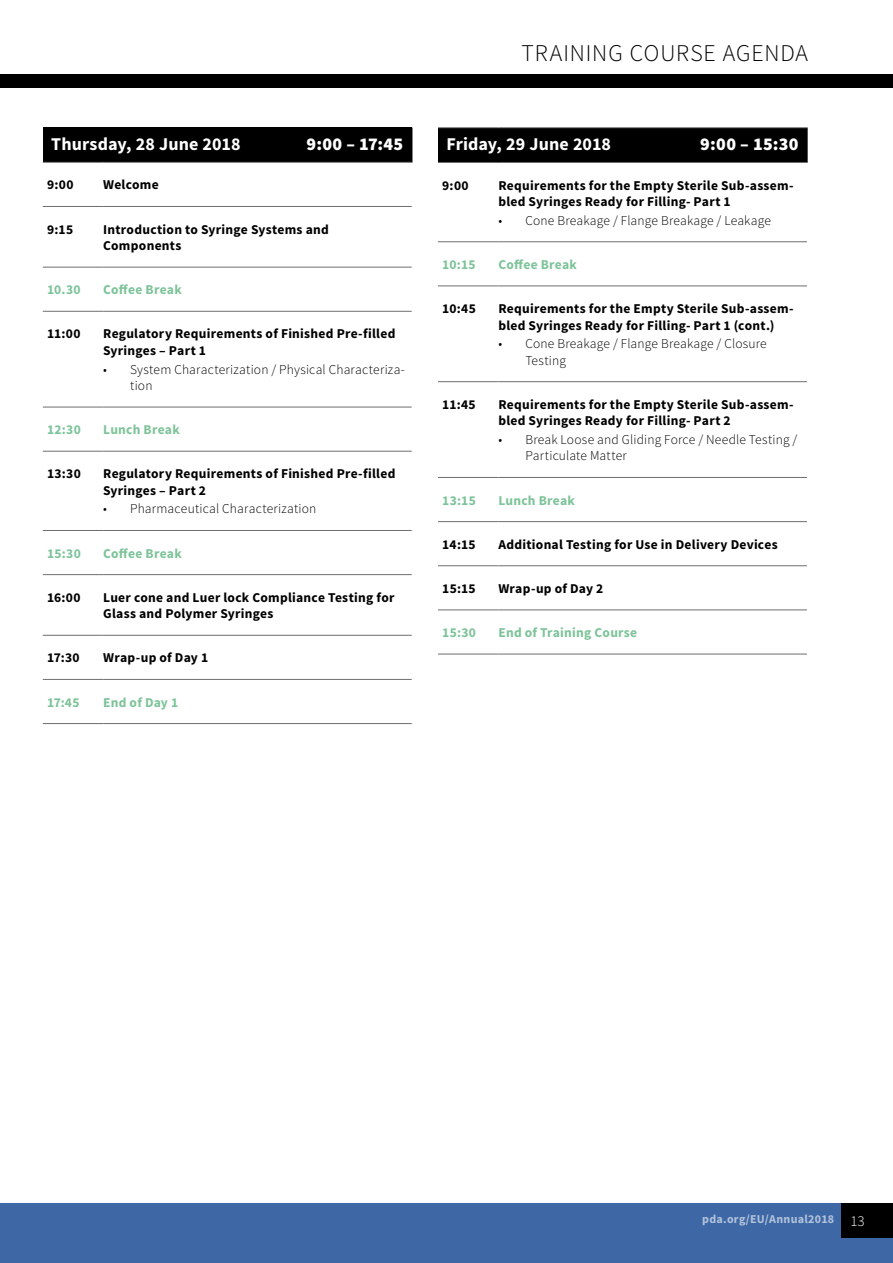
<style>
.page{position:relative;width:893px;height:1263px;background:#fff}
.page>*{position:absolute;margin:0;border:0;box-sizing:border-box;transform-origin:0 0}
.t1{font:300 24px "Source Sans Pro";letter-spacing:.035em;color:#000}
.t2{font:700 18px "Source Sans Pro";letter-spacing:.01em;color:#fff}
.t3{font:900 18px "Source Sans Pro";letter-spacing:.015em;color:#fff}
.t4{font:700 13.5px/16.5px "Source Sans Pro";letter-spacing:.02em;color:#000}
.t5{font:300 13.5px/16.5px "Source Sans Pro";letter-spacing:.015em;color:#000}
.t6{font:700 13.5px "Source Sans Pro";letter-spacing:.02em;color:#7dc399}
.t7{font:700 12px "Source Sans Pro";letter-spacing:.025em;color:#fff}
.s1{font-weight:300;font-size:15px}
</style>
<div class="page">
<div style="left:0;top:1203px;width:893px;height:60px;background:#3d67a5"></div>
<div style="left:842px;top:1203px;width:51px;height:34px;background:#000"></div>
<div style="left:0;top:74px;width:893px;height:14px;background:#000"></div>
<div style="left:43px;top:128px;width:369px;height:34px;background:#000"></div>
<hr style="left:43px;top:267px;width:60px;height:1px;background:#6e6e6e">
<hr style="left:103px;top:267px;width:309px;height:1px;background:#6e6e6e">
<hr style="left:43px;top:311px;width:60px;height:1px;background:#6e6e6e">
<hr style="left:103px;top:311px;width:309px;height:1px;background:#6e6e6e">
<hr style="left:43px;top:407px;width:60px;height:1px;background:#6e6e6e">
<hr style="left:103px;top:407px;width:309px;height:1px;background:#6e6e6e">
<hr style="left:43px;top:451px;width:60px;height:1px;background:#6e6e6e">
<hr style="left:103px;top:451px;width:309px;height:1px;background:#6e6e6e">
<hr style="left:43px;top:530px;width:60px;height:1px;background:#6e6e6e">
<hr style="left:103px;top:530px;width:309px;height:1px;background:#6e6e6e">
<hr style="left:43px;top:574px;width:60px;height:1px;background:#6e6e6e">
<hr style="left:103px;top:574px;width:309px;height:1px;background:#6e6e6e">
<hr style="left:43px;top:635px;width:60px;height:1px;background:#6e6e6e">
<hr style="left:103px;top:635px;width:309px;height:1px;background:#6e6e6e">
<hr style="left:43px;top:679px;width:60px;height:1px;background:#6e6e6e">
<hr style="left:103px;top:679px;width:309px;height:1px;background:#6e6e6e">
<hr style="left:43px;top:723px;width:60px;height:1px;background:#6e6e6e">
<hr style="left:103px;top:723px;width:309px;height:1px;background:#6e6e6e">
<hr style="left:43px;top:162px;width:60px;height:1px;background:#6e6e6e">
<hr style="left:103px;top:162px;width:309px;height:1px;background:#6e6e6e">
<hr style="left:43px;top:206px;width:60px;height:1px;background:#6e6e6e">
<hr style="left:103px;top:206px;width:309px;height:1px;background:#6e6e6e">
<div style="left:438px;top:128px;width:369px;height:34px;background:#000"></div>
<hr style="left:806px;top:128px;width:2px;height:34px;background:#000">
<hr style="left:438px;top:127px;width:60px;height:1px;background:#6e6e6e">
<hr style="left:498px;top:127px;width:310px;height:1px;background:#6e6e6e">
<hr style="left:438px;top:241px;width:60px;height:1px;background:#6e6e6e">
<hr style="left:498px;top:241px;width:309px;height:1px;background:#6e6e6e">
<hr style="left:438px;top:286px;width:60px;height:1px;background:#6e6e6e">
<hr style="left:498px;top:286px;width:309px;height:1px;background:#6e6e6e">
<hr style="left:438px;top:381px;width:60px;height:1px;background:#6e6e6e">
<hr style="left:498px;top:381px;width:309px;height:1px;background:#6e6e6e">
<hr style="left:438px;top:477px;width:60px;height:1px;background:#6e6e6e">
<hr style="left:498px;top:477px;width:309px;height:1px;background:#6e6e6e">
<hr style="left:438px;top:521px;width:60px;height:1px;background:#6e6e6e">
<hr style="left:498px;top:521px;width:309px;height:1px;background:#6e6e6e">
<hr style="left:438px;top:565px;width:60px;height:1px;background:#6e6e6e">
<hr style="left:498px;top:565px;width:309px;height:1px;background:#6e6e6e">
<hr style="left:438px;top:610px;width:60px;height:1px;background:#6e6e6e">
<hr style="left:498px;top:610px;width:309px;height:1px;background:#6e6e6e">
<hr style="left:438px;top:654px;width:60px;height:1px;background:#6e6e6e">
<hr style="left:498px;top:654px;width:309px;height:1px;background:#6e6e6e">
<hr style="left:438px;top:162px;width:60px;height:1px;background:#6e6e6e">
<hr style="left:498px;top:162px;width:310px;height:1px;background:#6e6e6e">
<h2 class="t2" style="left:51px;top:132px;width:191px">Thursday, 28 June 2018</h2>
<h2 class="t3" style="left:306px;top:132px;width:98px">9:00 – 17:45</h2>
<p class="t4" style="left:47px;top:177px;width:28px">9:00</p>
<p class="t4" style="left:103px;top:177px;width:57px">Welcome</p>
<p class="t4" style="left:47px;top:221px;width:28px">9:15</p>
<p class="t4" style="left:103px;top:221px;width:227px">Introduction to Syringe Systems and<br>Components</p>
<p class="t6" style="left:47px;top:281px;width:35px">10.30</p>
<p class="t6" style="left:103px;top:281px;width:80px">Coffee Break</p>
<p class="t4" style="left:47px;top:326px;width:35px">11:00</p>
<p class="t4" style="left:103px;top:326px;width:294px">Regulatory Requirements of Finished Pre-filled<br>Syringes – Part 1</p>
<p class="t5" style="left:130px;top:361px;width:276px;text-indent:-27px">• System Characterization / Physical Characteriza&shy;tion</p>
<p class="t6" style="left:47px;top:421px;width:35px">12:30</p>
<p class="t6" style="left:103px;top:421px;width:78px">Lunch Break</p>
<p class="t4" style="left:47px;top:466px;width:35px">13:30</p>
<p class="t4" style="left:103px;top:466px;width:294px">Regulatory Requirements of Finished Pre-filled<br>Syringes – Part 2</p>
<p class="t5" style="left:103px;top:501px;width:215px">• Pharmaceutical Characterization</p>
<p class="t6" style="left:47px;top:544px;width:35px">15:30</p>
<p class="t6" style="left:103px;top:544px;width:80px">Coffee Break</p>
<p class="t4" style="left:47px;top:589px;width:35px">16:00</p>
<p class="t4" style="left:103px;top:589px;width:293px">Luer cone and Luer lock Compliance Testing for<br>Glass and Polymer Syringes</p>
<p class="t4" style="left:47px;top:650px;width:34px">17:30</p>
<p class="t4" style="left:103px;top:650px;width:106px">Wrap-up of Day 1</p>
<p class="t6" style="left:47px;top:693px;width:34px">17:45</p>
<p class="t6" style="left:103px;top:693px;width:77px">End of Day 1</p>
<h1 class="t1" style="left:521px;top:38px;width:288px">TRAINING COURSE AGENDA</h1>
<h2 class="t2" style="left:446px;top:132px;width:166px">Friday, 29 June 2018</h2>
<h2 class="t3" style="left:700px;top:132px;width:100px">9:00 – 15:30</h2>
<p class="t4" style="left:442px;top:177px;width:28px">9:00</p>
<p class="t4" style="left:498px;top:177px;width:297px">Requirements for the Empty Sterile Sub-assem&shy;bled Syringes Ready for Filling- Part 1</p>
<p class="t5" style="left:498px;top:212px;width:274px">• Cone Breakage / Flange Breakage / Leakage</p>
<p class="t6" style="left:442px;top:256px;width:35px">10:15</p>
<p class="t6" style="left:498px;top:256px;width:80px">Coffee Break</p>
<p class="t4" style="left:442px;top:301px;width:35px">10:45</p>
<p class="t4" style="left:498px;top:301px;width:297px">Requirements for the Empty Sterile Sub-assem&shy;bled Syringes Ready for Filling- Part 1 (cont.)</p>
<p class="t5" style="left:525px;top:335px;width:243px;text-indent:-27px">• Cone Breakage / Flange Breakage / Closure<br>Testing</p>
<p class="t4" style="left:442px;top:397px;width:35px">11:45</p>
<p class="t4" style="left:498px;top:397px;width:297px">Requirements for the Empty Sterile Sub-assem&shy;bled Syringes Ready for Filling- Part 2</p>
<p class="t5" style="left:525px;top:431px;width:274px;text-indent:-27px">• Break Loose and Gliding Force / Needle Testing /<br>Particulate Matter</p>
<p class="t6" style="left:442px;top:491px;width:35px">13:15</p>
<p class="t6" style="left:498px;top:491px;width:78px">Lunch Break</p>
<p class="t4" style="left:442px;top:536px;width:35px">14:15</p>
<p class="t4" style="left:498px;top:536px;width:281px">Additional Testing for Use in Delivery Devices</p>
<p class="t4" style="left:442px;top:581px;width:35px">15:15</p>
<p class="t4" style="left:498px;top:581px;width:106px">Wrap-up of Day 2</p>
<p class="t6" style="left:442px;top:624px;width:35px">15:30</p>
<p class="t6" style="left:498px;top:624px;width:140px">End of Training Course</p>
<p class="t7" style="left:702px;top:1211px;width:164px">pda.org/EU/Annual2018 <span class="s1">13</span></p>
</div>
